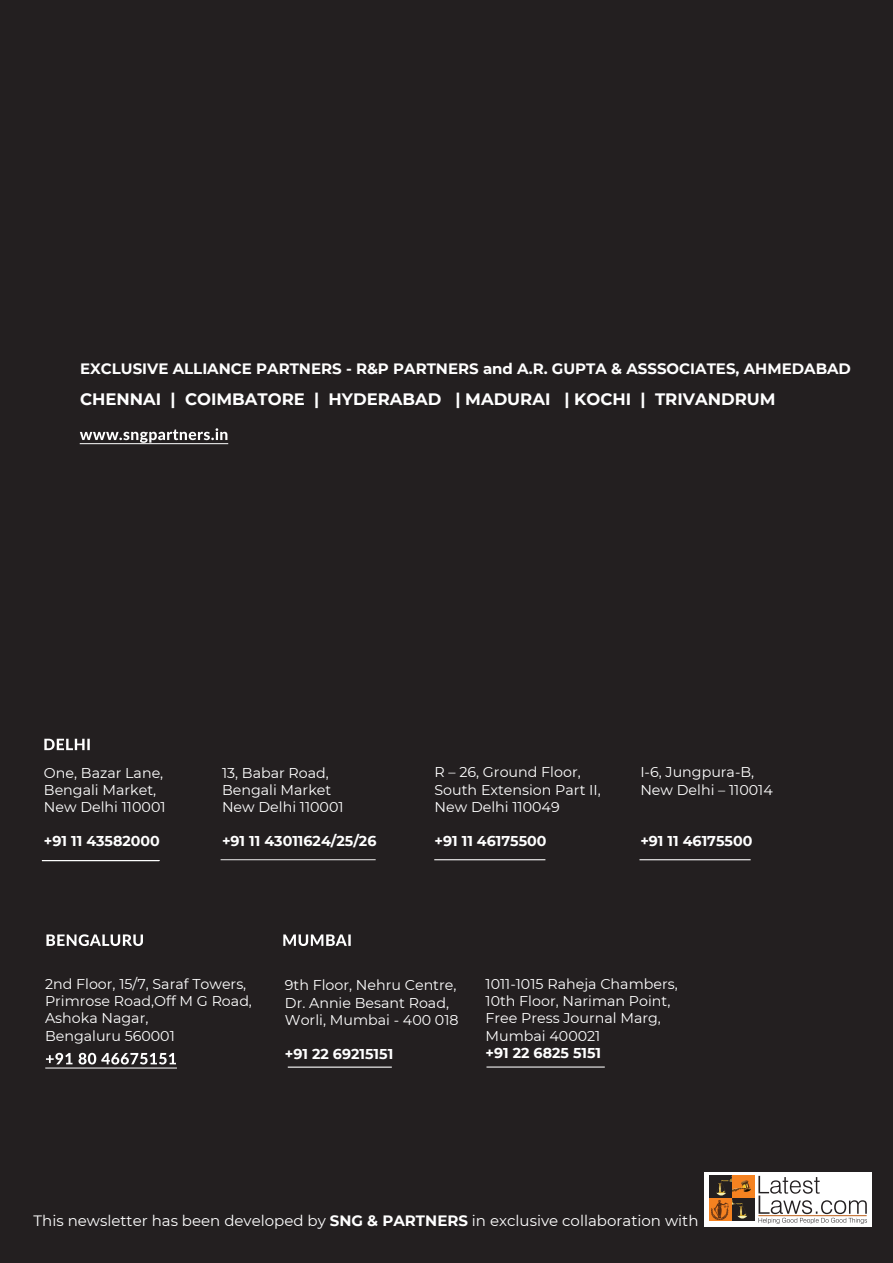
<style>
.page{position:relative;width:893px;height:1263px;background:#231f20}
.page>*{position:absolute;margin:0;border:0;box-sizing:border-box;transform-origin:0 0}
.t1{font:700 16.5px "Montserrat";color:#fff}
.t2{font:15px "Montserrat";color:#fff}
.t3{font:700 15px "Montserrat";color:#fff}
.t4{font:14.25px/17.1px "Montserrat";color:#fff}
.t5{font:700 14.25px "Montserrat";color:#fff}
.s1{font-weight:700}
</style>
<div class="page">
<hr style="left:288px;top:1067px;width:104px;height:1px;background:#fff">
<svg style="left:283px;top:934px;width:68px;height:12px"></svg>
<hr style="left:486px;top:1067px;width:119px;height:1px;background:#fff">
<hr style="left:45px;top:1068px;width:132px;height:1px;background:#fff">
<svg style="left:46px;top:934px;width:97px;height:12px"></svg>
<svg style="left:46px;top:1053px;width:130px;height:11px"></svg>
<hr style="left:80px;top:443px;width:148px;height:1px;background:#fff">
<svg style="left:80px;top:428px;width:147px;height:15px"></svg>
<svg style="left:44px;top:739px;width:46px;height:11px"></svg>
<div style="left:704px;top:1172px;width:168px;height:54px;background:#fff"></div>
<div style="left:709px;top:1176px;width:22px;height:22px;background:#231f20"></div>
<svg style="left:709px;top:1199px;width:7px;height:22px"></svg>
<img style="left:712px;top:1200px;width:4px;height:19px">
<svg style="left:716px;top:1176px;width:151px;height:48px"></svg>
<hr style="left:758px;top:1215px;width:109px;height:1px;background:#bc5f18">
<hr style="left:42px;top:860px;width:117px;height:1px;background:#fff">
<hr style="left:221px;top:859px;width:155px;height:1px;background:#fff">
<hr style="left:434px;top:859px;width:111px;height:1px;background:#fff">
<hr style="left:639px;top:859px;width:112px;height:1px;background:#fff">
<p class="t3" style="left:80px;top:357px;width:772px">EXCLUSIVE ALLIANCE PARTNERS - R&amp;P PARTNERS and A.R. GUPTA &amp; ASSSOCIATES, AHMEDABAD</p>
<p class="t1" style="left:80px;top:387px;width:697px">CHENNAI | COIMBATORE | HYDERABAD | MADURAI | KOCHI | TRIVANDRUM</p>
<p class="t4" style="left:44px;top:764px;width:123px">One, Bazar Lane,<br>Bengali Market,<br>New Delhi 110001</p>
<p class="t5" style="left:44px;top:831px;width:118px">+91 11 43582000</p>
<p class="t4" style="left:222px;top:763px;width:123px">13, Babar Road,<br>Bengali Market<br>New Delhi 110001</p>
<p class="t5" style="left:222px;top:830px;width:156px">+91 11 43011624/25/26</p>
<p class="t4" style="left:435px;top:763px;width:168px">R – 26, Ground Floor,<br>South Extension Part II,<br>New Delhi 110049</p>
<p class="t5" style="left:435px;top:830px;width:114px">+91 11 46175500</p>
<p class="t4" style="left:640px;top:763px;width:134px">I-6, Jungpura-B,<br>New Delhi – 110014</p>
<p class="t5" style="left:640px;top:830px;width:114px">+91 11 46175500</p>
<p class="t4" style="left:45px;top:975px;width:208px">2nd Floor, 15/7, Saraf Towers,<br>Primrose Road,Off M G Road,<br>Ashoka Nagar,<br>Bengaluru 560001</p>
<p class="t4" style="left:485px;top:975px;width:194px">1011-1015 Raheja Chambers,<br>10th Floor, Nariman Point,<br>Free Press Journal Marg,<br>Mumbai 400021<br><span class="s1">+91 22 6825 5151</span></p>
<p class="t4" style="left:285px;top:976px;width:175px">9th Floor, Nehru Centre,<br>Dr. Annie Besant Road,<br>Worli, Mumbai - 400 018</p>
<p class="t5" style="left:285px;top:1043px;width:110px">+91 22 69215151</p>
<p class="t2" style="left:34px;top:1210px;width:666px">This newsletter has been developed by <span class="s1">SNG &amp; PARTNERS</span> in exclusive collaboration with</p>
</div>
